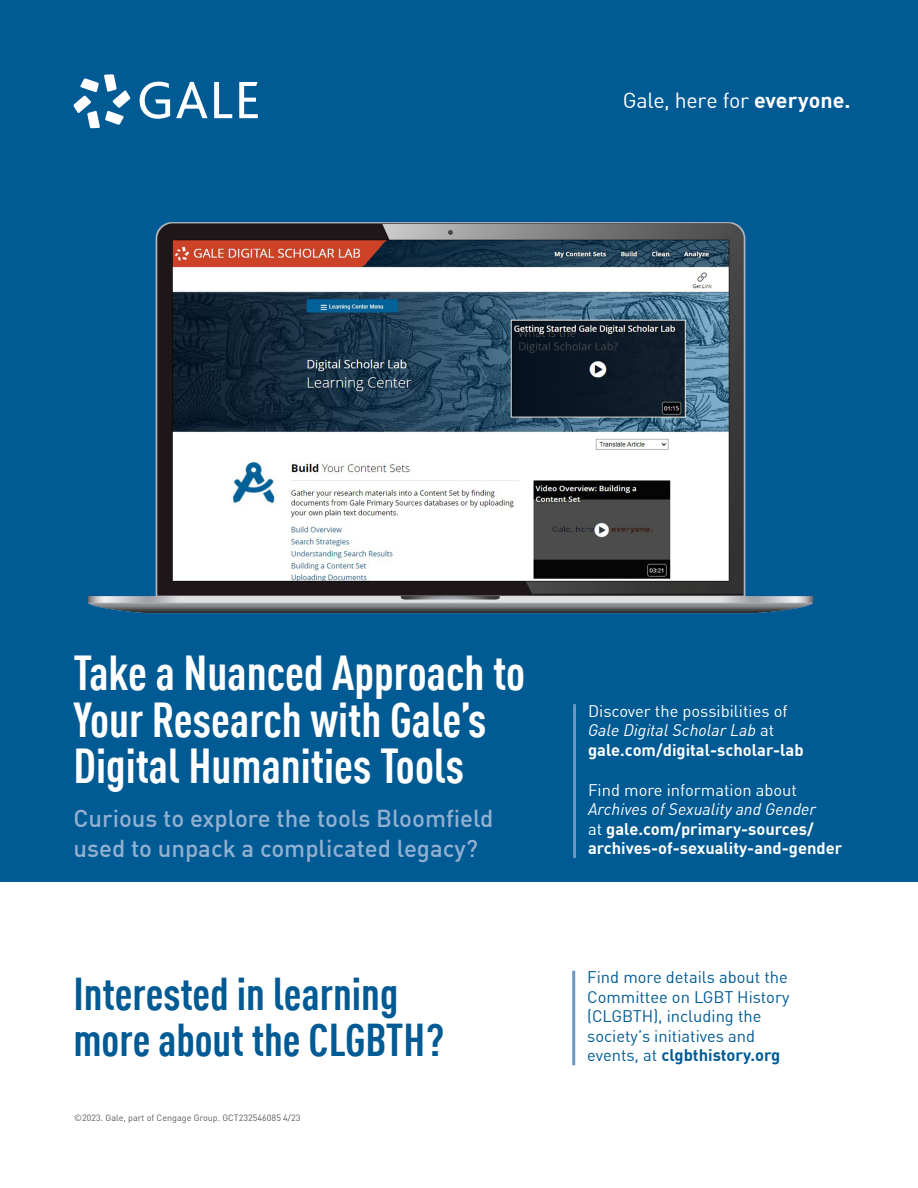
<style>
.page{position:relative;width:918px;height:1188px;background:#fff}
.page>*{position:absolute;margin:0;border:0;box-sizing:border-box;transform-origin:0 0}
.Main_Headline{font:700 condensed 48px/46.5px "DIN Offc";color:#fff}
.Main_Headline-2{font:700 condensed 45px/46.5px "DIN Offc";color:#005a93}
.Main_sub{font:500 24px/30px "DIN Offc";color:#92b0d1}
.t1{font:21.45px "DIN Offc";letter-spacing:-.015em;color:#fff}
.Basic_Body_Copy{font:16.5px/19.5px "DIN Offc";color:#005a93}
.Basic_Body_Copy-2{font:700 16.5px/19.5px "DIN Offc";color:#fff}
.Basic_Body_Copy-3{font:16.5px/19.5px "DIN Offc";color:#fff}
.t2{font:9px "DIN Offc";color:#57585a}
.s1{font-weight:700}
.s2{font-style:italic}
.s3{font-weight:400}
.s4{font-weight:400;font-style:italic}
</style>
<div class="page">
<div style="left:0;top:0;width:918px;height:881px;background:#005a93"></div>
<hr style="left:573px;top:704px;width:3px;height:154px;background:#6b97c1">
<hr style="left:572px;top:971px;width:3px;height:94px;background:#6b97c1">
<svg style="left:73px;top:74px;width:57px;height:54px"></svg>
<svg style="left:140px;top:82px;width:30px;height:37px"></svg>
<svg style="left:176px;top:82px;width:32px;height:36px"></svg>
<svg style="left:214px;top:82px;width:18px;height:36px"></svg>
<svg style="left:239px;top:82px;width:19px;height:36px"></svg>
<img style="left:87px;top:222px;width:727px;height:391px">
<p class="t1" style="left:623px;top:87px;width:229px">Gale, here for <span class="s1">everyone.</span></p>
<p class="Main_Headline" style="left:73px;top:650px;width:453px">Take a Nuanced Approach to<br>Your Research with Gale’s<br>Digital Humanities Tools</p>
<p class="Main_sub" style="left:73px;top:803px;width:422px">Curious to explore the tools Bloomfield used to unpack a complicated legacy?</p>
<p class="Main_Headline-2" style="left:73px;top:970px;width:372px">Interested in learning more about the CLGBTH?</p>
<p class="t2" style="left:74px;top:1112px;width:228px">©2023. Gale, part of Cengage Group. GCT232546085 4/23</p>
<p class="Basic_Body_Copy-3" style="left:588px;top:701px;width:217px">Discover the possibilities of<br><span class="s2">Gale Digital Scholar Lab</span> at <span class="s1">gale.com/digital-scholar-lab</span></p>
<p class="Basic_Body_Copy-2" style="left:588px;top:780px;width:256px"><span class="s3">Find more information about<br></span><span class="s4">Archives of Sexuality and Gender<br></span><span class="s3">at</span> gale.com/primary-sources/ archives-of-sexuality-and-gender</p>
<p class="Basic_Body_Copy" style="left:587px;top:968px;width:204px">Find more details about the<br>Committee on LGBT History (CLGBTH), including the society’s initiatives and events, at <span class="s1">clgbthistory.org</span></p>
</div>
